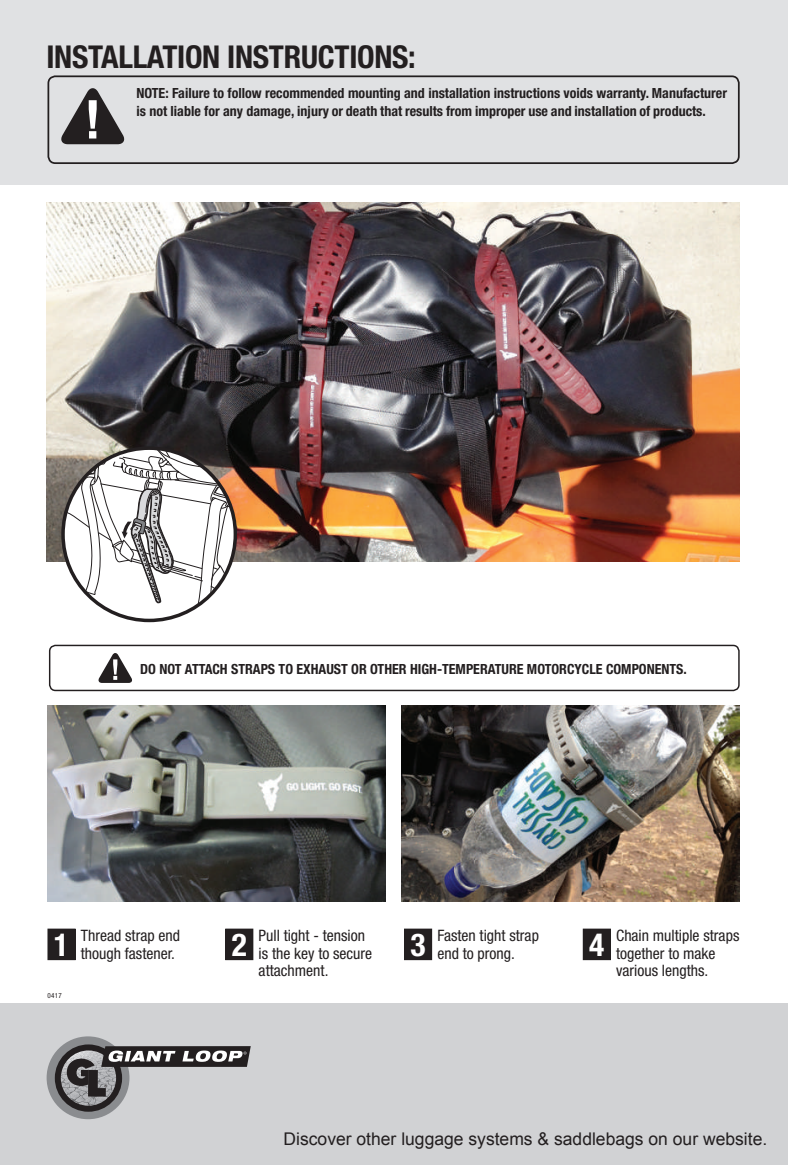
<style>
.page{position:relative;width:788px;height:1166px;background:#fff}
.page>*{position:absolute;margin:0;border:0;box-sizing:border-box;transform-origin:0 0}
.t1{font:700 condensed 31.5px "Helvetica Neue LT Std";letter-spacing:-.01em;color:#231f20}
.t2{font:700 condensed 31.5px "Helvetica Neue LT Std";color:#fff}
.t3{font:17.5px "Arial";color:#231f20}
.t4{font:condensed 15.75px/17.5px "Helvetica Neue LT Std";color:#231f20}
.t5{font:700 condensed 14px/17.5px "Helvetica Neue LT Std";color:#231f20}
.t6{font:condensed 7px "Helvetica Neue LT Std";color:#231f20}
</style>
<div class="page">
<img style="left:47px;top:202px;width:692px;height:359px">
<div style="left:0;top:1003px;width:788px;height:161px;background:#d1d2d4"></div>
<div style="left:46px;top:1036px;width:84px;height:83px;background:#8a8c8f;border-radius:50%"></div>
<img style="left:58px;top:1047px;width:61px;height:61px">
<div style="left:55px;top:1044px;width:67px;height:67px;border:6px solid #231f20;border-radius:50%"></div>
<svg style="left:67px;top:1046px;width:184px;height:50px"></svg>
<div style="left:0;top:0;width:788px;height:185px;background:#e0e1e3"></div>
<div style="left:47px;top:75px;width:692px;height:89px;border:2px solid #231f20;border-radius:7px"></div>
<svg style="left:61px;top:88px;width:64px;height:56px"></svg>
<div style="left:48px;top:929px;width:27px;height:30px;background:#231f20"></div>
<div style="left:47px;top:928px;width:29px;height:32px;border:1px solid #231f20"></div>
<div style="left:226px;top:929px;width:27px;height:30px;background:#231f20"></div>
<div style="left:225px;top:928px;width:28px;height:32px;border:1px solid #231f20"></div>
<div style="left:404px;top:929px;width:27px;height:30px;background:#231f20"></div>
<div style="left:404px;top:928px;width:28px;height:32px;border:1px solid #231f20"></div>
<div style="left:583px;top:929px;width:27px;height:30px;background:#231f20"></div>
<div style="left:582px;top:928px;width:29px;height:32px;border:1px solid #231f20"></div>
<div style="left:49px;top:644px;width:690px;height:47px;border:1px solid #231f20;border-radius:6px"></div>
<svg style="left:98px;top:653px;width:34px;height:30px"></svg>
<svg style="left:63px;top:448px;width:172px;height:172px"></svg>
<div style="left:61px;top:446px;width:176px;height:176px;border:4px solid #231f20;border-radius:50%"></div>
<img style="left:401px;top:706px;width:338px;height:195px">
<img style="left:47px;top:706px;width:339px;height:195px">
<h1 class="t1" style="left:46px;top:37px;width:371px">INSTALLATION INSTRUCTIONS:</h1>
<p class="t5" style="left:136px;top:84px;width:592px">NOTE: Failure to follow recommended mounting and installation instructions voids warranty. Manufacturer is not liable for any damage, injury or death that results from improper use and installation of products.</p>
<p class="t5" style="left:140px;top:659px;width:548px">DO NOT ATTACH STRAPS TO EXHAUST OR OTHER HIGH-TEMPERATURE MOTORCYCLE COMPONENTS.</p>
<p class="t4" style="left:81px;top:926px;width:101px">Thread strap end though fastener.</p>
<p class="t4" style="left:258px;top:926px;width:115px">Pull tight - tension is the key to secure attachment.</p>
<p class="t4" style="left:437px;top:926px;width:103px">Fasten tight strap end to prong.</p>
<p class="t4" style="left:616px;top:926px;width:125px">Chain multiple straps together to make various lengths.</p>
<h1 class="t2" style="left:54px;top:925px;width:17px">1</h1>
<h1 class="t2" style="left:232px;top:925px;width:17px">2</h1>
<h1 class="t2" style="left:410px;top:925px;width:17px">3</h1>
<h1 class="t2" style="left:589px;top:925px;width:17px">4</h1>
<p class="t6" style="left:47px;top:991px;width:16px">0417</p>
<p class="t3" style="left:283px;top:1127px;width:485px">Discover other luggage systems &amp; saddlebags on our website.</p>
</div>
